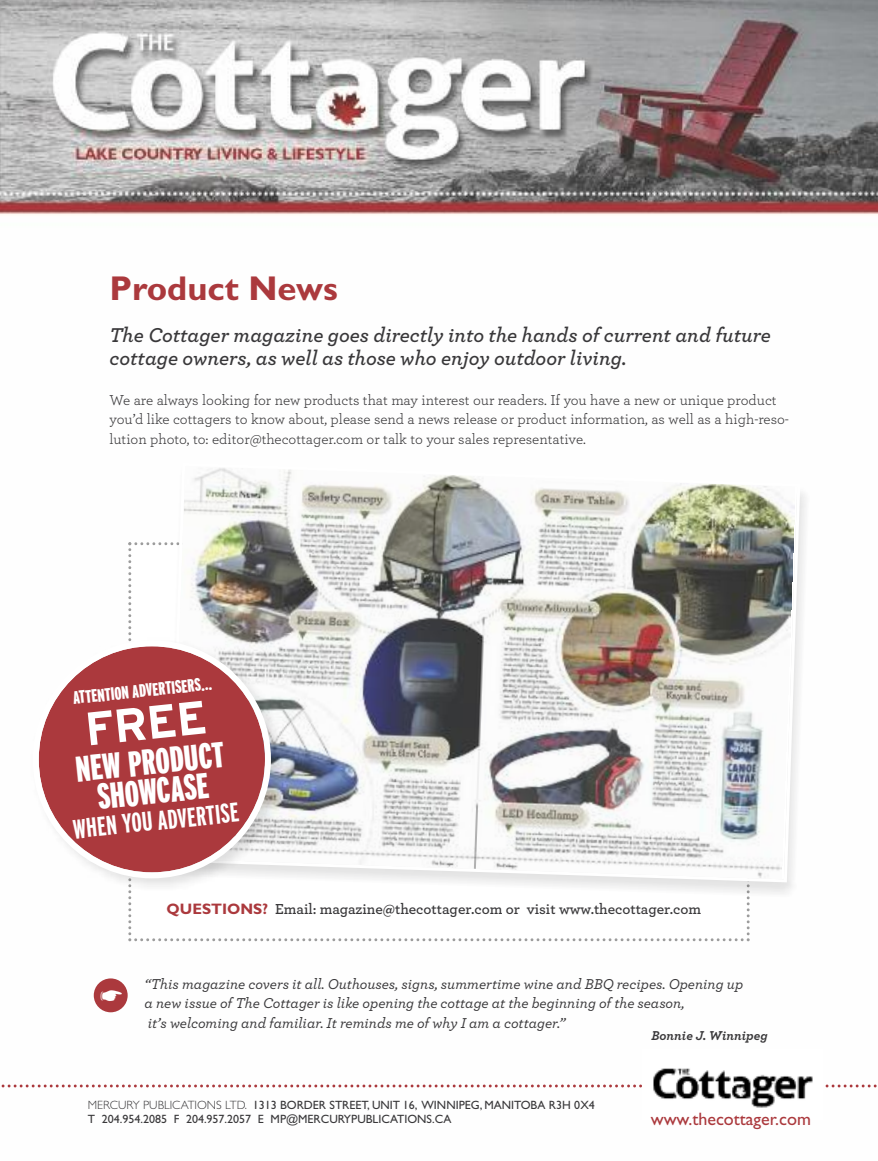
<style>
.page{position:relative;width:878px;height:1161px;background:#fff}
.page>*{position:absolute;margin:0;border:0;box-sizing:border-box;transform-origin:0 0}
.t1{font:700 46.8px "Interstate";color:#fff}
.t2{font:900 extra-condensed 36px/29.4px "Interstate";color:#fff;text-align:center}
.t3{font:700 34.5px "Gill Sans";color:#ab393d}
.t4{font:700 extra-condensed 27px "Interstate";color:#fff}
.t5{font:italic 600 21px/22.5px "Archer";color:#39383a}
.t6{font:900 extra-condensed 18px "Interstate";color:#fff}
.t7{font:18px "Gill Sans Std";color:#ab393d}
.t8{font:600 15.15px "Archer";color:#39383a}
.t9{font:15px/19.5px "Archer";color:#39383a}
.t10{font:italic 500 15px/19.5px "Archer";color:#39383a}
.t11{font:italic 700 13.5px "Archer";color:#39383a}
.t12{font:12px/14.4px "Gill Sans";color:#39383a}
.s1{font-family:"Gill Sans";font-weight:700;color:#ab393d}
.s2{font-weight:300}
</style>
<div class="page">
<img style="left:0;top:0;width:878px;height:1013px">
<svg style="left:1px;top:1084px;width:876px;height:4px"></svg>
<div style="left:642px;top:1049px;width:180px;height:71px;background:#fff"></div>
<img style="left:653px;top:1068px;width:160px;height:40px">
<svg style="left:128px;top:542px;width:621px;height:399px"></svg>
<img style="left:161px;top:455px;width:659px;height:448px">
<img style="left:167px;top:461px;width:634px;height:423px">
<div style="left:94px;top:978px;width:34px;height:34px;background:#ab393d;border-radius:50%"></div>
<img style="left:26px;top:634px;width:264px;height:264px">
<svg style="left:33px;top:640px;width:238px;height:238px"></svg>
<h3 class="t3" style="left:110px;top:276px;width:230px">Product News</h3>
<h3 class="t5" style="left:109px;top:326px;width:663px">The Cottager magazine goes directly into the hands of current and future cottage owners, as well as those who enjoy outdoor living.</h3>
<p class="t9" style="left:109px;top:392px;width:681px">We are always looking for new products that may interest our readers. If you have a new or unique product you’d like cottagers to know about, please send a news release or product information, as well as a high-reso&shy;lution photo, to: editor@thecottager.com or talk to your sales representative.</p>
<p class="t6" style="left:73px;top:692px;width:141px;rotate:-6deg">ATTENTION ADVERTISERS...</p>
<h1 class="t1" style="left:83px;top:713px;width:124px;rotate:-6deg">FREE</h1>
<h2 class="t2" style="left:75px;top:758px;width:151px;rotate:-6deg">NEW PRODUCT<br>SHOWCASE</h2>
<h3 class="t4" style="left:72px;top:820px;width:168px;rotate:-6deg">WHEN YOU ADVERTISE</h3>
<p class="t8" style="left:166px;top:904px;width:536px"><span class="s1">QUESTIONS?</span> Email: magazine@thecottager.com or visit www.thecottager.com</p>
<p class="t10" style="left:145px;top:975px;width:600px">“This magazine covers it all. Outhouses, signs, summertime wine and BBQ recipes. Opening up a new issue of The Cottager is like opening the cottage at the beginning of the season,<br>it’s welcoming and familiar. It reminds me of why I am a cottager.”</p>
<p class="t11" style="left:651px;top:1031px;width:118px">Bonnie J. Winnipeg</p>
<p class="t12" style="left:88px;top:1099px;width:508px"><span class="s2">MERCURY PUBLICATIONS LTD.</span> 1313 BORDER STREET, UNIT 16, WINNIPEG, MANITOBA R3H 0X4<br>T 204.954.2085 F 204.957.2057 E MP@MERCURYPUBLICATIONS.CA</p>
<p class="t7" style="left:650px;top:1112px;width:162px">www.thecottager.com</p>
</div>
